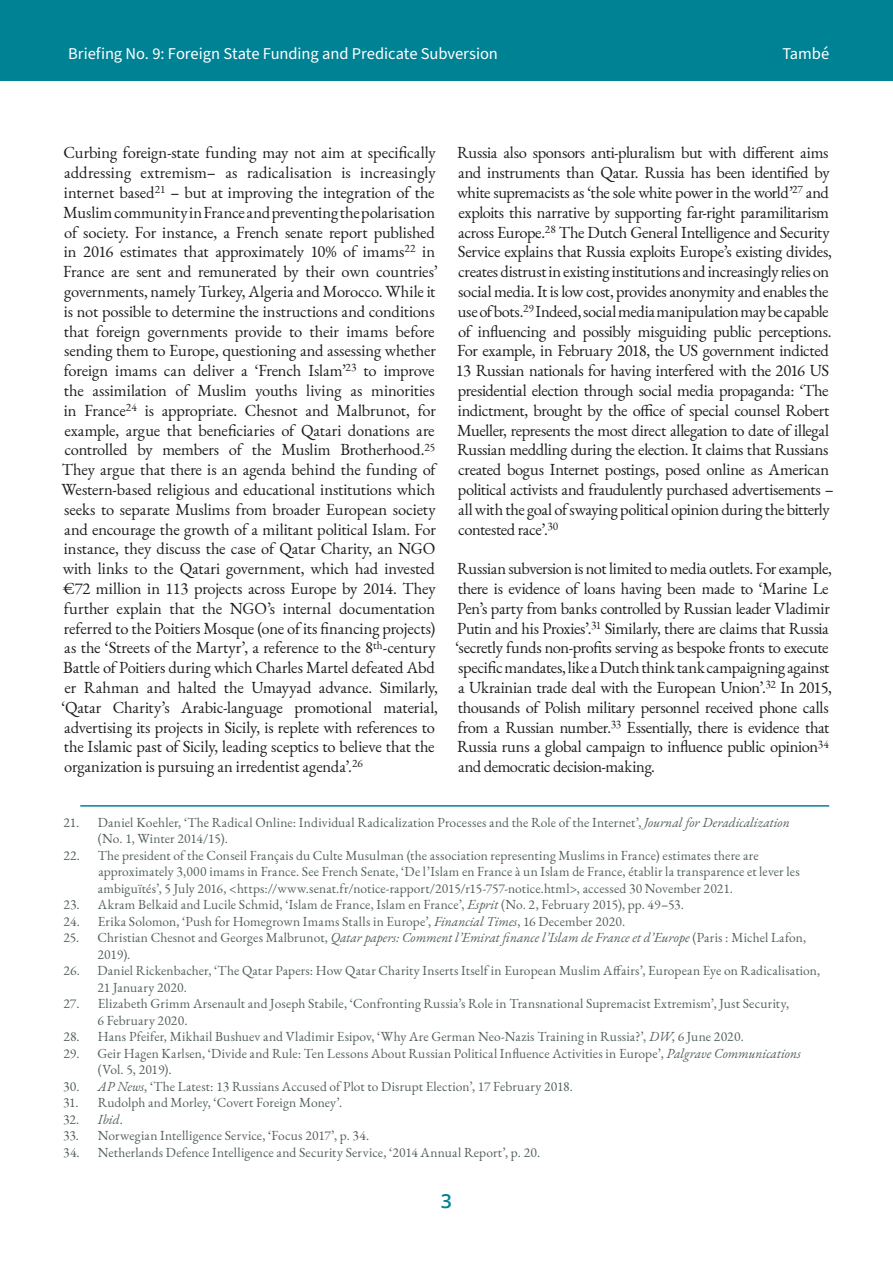
<style>
.page{position:relative;width:893px;height:1263px;background:#fff}
.page>*{position:absolute;margin:0;border:0;box-sizing:border-box;transform-origin:0 0}
.t1{font:600 19.5px "Open Sans";color:#008295}
.t2{font:16.5px/19.8px "EB Garamond";letter-spacing:-.015em;color:#1d1d1b}
.t3{font:16.5px "Source Sans Pro";letter-spacing:-.005em;color:#fff}
.t4{font:13.5px/16.5px "EB Garamond";letter-spacing:.01em;color:#536059}
.s1{font-style:italic}
</style>
<div class="page">
<div style="left:0;top:0;width:893px;height:81px;background:#008295"></div>
<hr style="left:80px;top:805px;width:749px;height:2px;background:#008295">
<p class="t3" style="left:68px;top:43px;width:431px">Briefing No. 9: Foreign State Funding and Predicate Subversion</p>
<p class="t3" style="left:782px;top:43px;width:48px">També</p>
<p class="t2" style="left:62px;top:143px;width:378px">Curbing foreign-state funding may not aim at specifically addressing extremism– as radicalisation is increasingly internet based<sup>21</sup> – but at improving the integration of the Muslim community in France and preventing the polarisation of society. For instance, a French senate report published in 2016 estimates that approximately 10% of imams<sup>22</sup> in France are sent and remunerated by their own countries’ governments, namely Turkey, Algeria and Morocco. While it is not possible to determine the instructions and conditions that foreign governments provide to their imams before sending them to Europe, questioning and assessing whether foreign imams can deliver a ‘French Islam’<sup>23</sup> to improve the assimilation of Muslim youths living as minorities in France<sup>24</sup> is appropriate. Chesnot and Malbrunot, for example, argue that beneficiaries of Qatari donations are controlled by members of the Muslim Brotherhood.<sup>25<br></sup>They argue that there is an agenda behind the funding of Western-based religious and educational institutions which seeks to separate Muslims from broader European society and encourage the growth of a militant political Islam. For instance, they discuss the case of Qatar Charity, an NGO with links to the Qatari government, which had invested €72 million in 113 projects across Europe by 2014. They further explain that the NGO’s internal documentation referred to the Poitiers Mosque (one of its financing projects) as the ‘Streets of the Martyr’, a reference to the 8<sup>th</sup>-century Battle of Poitiers during which Charles Martel defeated Abd er Rahman and halted the Umayyad advance. Similarly, ‘Qatar Charity’s Arabic-language promotional material, advertising its projects in Sicily, is replete with references to the Islamic past of Sicily, leading sceptics to believe that the organization is pursuing an irredentist agenda’.<sup>26</sup></p>
<p class="t4" style="left:98px;top:814px;width:693px;text-indent:-34px">21. Daniel Koehler, ‘The Radical Online: Individual Radicalization Processes and the Role of the Internet’, <span class="s1">Journal for Deradicalization </span>(No. 1, Winter 2014/15).</p>
<p class="t4" style="left:98px;top:847px;width:703px;text-indent:-34px">22. The president of the Conseil Français du Culte Musulman (the association representing Muslims in France) estimates there are approximately 3,000 imams in France. See French Senate, ‘De l’Islam en France à un Islam de France, établir la transparence et lever les ambiguïtés’, 5 July 2016, &lt;https://www.senat.fr/notice-rapport/2015/r15-757-notice.html&gt;, accessed 30 November 2021.</p>
<p class="t4" style="left:63px;top:896px;width:622px">23. Akram Belkaid and Lucile Schmid, ‘Islam de France, Islam en France’, <span class="s1">Esprit</span> (No. 2, February 2015), pp. 49–53.</p>
<p class="t4" style="left:63px;top:913px;width:563px">24. Erika Solomon, ‘Push for Homegrown Imams Stalls in Europe’, <span class="s1">Financial Times</span>, 16 December 2020.</p>
<p class="t4" style="left:97px;top:929px;width:710px;text-indent:-34px">25. Christian Chesnot and Georges Malbrunot, <span class="s1">Qatar papers: Comment l’Emirat finance l’Islam de France et d’Europe</span> (Paris : Michel Lafon,<br>2019).</p>
<p class="t4" style="left:97px;top:962px;width:724px;text-indent:-34px">26. Daniel Rickenbacher, ‘The Qatar Papers: How Qatar Charity Inserts Itself in European Muslim Affairs’, European Eye on Radicalisation,<br>21 January 2020.</p>
<p class="t4" style="left:98px;top:995px;width:693px;text-indent:-34px">27. Elizabeth Grimm Arsenault and Joseph Stabile, ‘Confronting Russia’s Role in Transnational Supremacist Extremism’, Just Security,<br>6 February 2020.</p>
<p class="t4" style="left:63px;top:1028px;width:682px">28. Hans Pfeifer, Mikhail Bushuev and Vladimir Esipov, ‘Why Are German Neo-Nazis Training in Russia?’, <span class="s1">DW</span>, 6 June 2020.</p>
<p class="t4" style="left:98px;top:1045px;width:705px;text-indent:-34px">29. Geir Hagen Karlsen, ‘Divide and Rule: Ten Lessons About Russian Political Influence Activities in Europe’, <span class="s1">Palgrave Communications </span>(Vol. 5, 2019).</p>
<p class="t4" style="left:63px;top:1078px;width:511px">30. <span class="s1">AP News</span>, ‘The Latest: 13 Russians Accused of Plot to Disrupt Election’, 17 February 2018.</p>
<p class="t4" style="left:63px;top:1094px;width:281px">31. Rudolph and Morley, ‘Covert Foreign Money’.</p>
<p class="t4" style="left:63px;top:1111px;width:61px">32. <span class="s1">Ibid</span>.</p>
<p class="t4" style="left:63px;top:1127px;width:308px">33. Norwegian Intelligence Service, ‘Focus 2017’, p. 34.</p>
<p class="t4" style="left:63px;top:1144px;width:478px">34. Netherlands Defence Intelligence and Security Service, ‘2014 Annual Report’, p. 20.</p>
<p class="t2" style="left:456px;top:143px;width:379px">Russia also sponsors anti-pluralism but with different aims and instruments than Qatar. Russia has been identified by white supremacists as ‘the sole white power in the world’<sup>27</sup> and exploits this narrative by supporting far-right paramilitarism across Europe.<sup>28</sup> The Dutch General Intelligence and Security Service explains that Russia exploits Europe’s existing divides, creates distrust in existing institutions and increasingly relies on social media. It is low cost, provides anonymity and enables the use of bots.<sup>29</sup> Indeed, social media manipulation may be capable of influencing and possibly misguiding public perceptions.<br>For example, in February 2018, the US government indicted 13 Russian nationals for having interfered with the 2016 US presidential election through social media propaganda: ‘The indictment, brought by the office of special counsel Robert Mueller, represents the most direct allegation to date of illegal Russian meddling during the election. It claims that Russians created bogus Internet postings, posed online as American political activists and fraudulently purchased advertisements – all with the goal of swaying political opinion during the bitterly contested race’.<sup>30</sup></p>
<p class="t2" style="left:456px;top:559px;width:378px">Russian subversion is not limited to media outlets. For example, there is evidence of loans having been made to ‘Marine Le Pen’s party from banks controlled by Russian leader Vladimir Putin and his Proxies’.<sup>31</sup> Similarly, there are claims that Russia ‘secretly funds non-profits serving as bespoke fronts to execute specific mandates, like a Dutch think tank campaigning against a Ukrainian trade deal with the European Union’.<sup>32</sup> In 2015, thousands of Polish military personnel received phone calls from a Russian number.<sup>33</sup> Essentially, there is evidence that Russia runs a global campaign to influence public opinion<sup>34 </sup>and democratic decision-making.</p>
<p class="t1" style="left:441px;top:1187px;width:13px">3</p>
</div>
